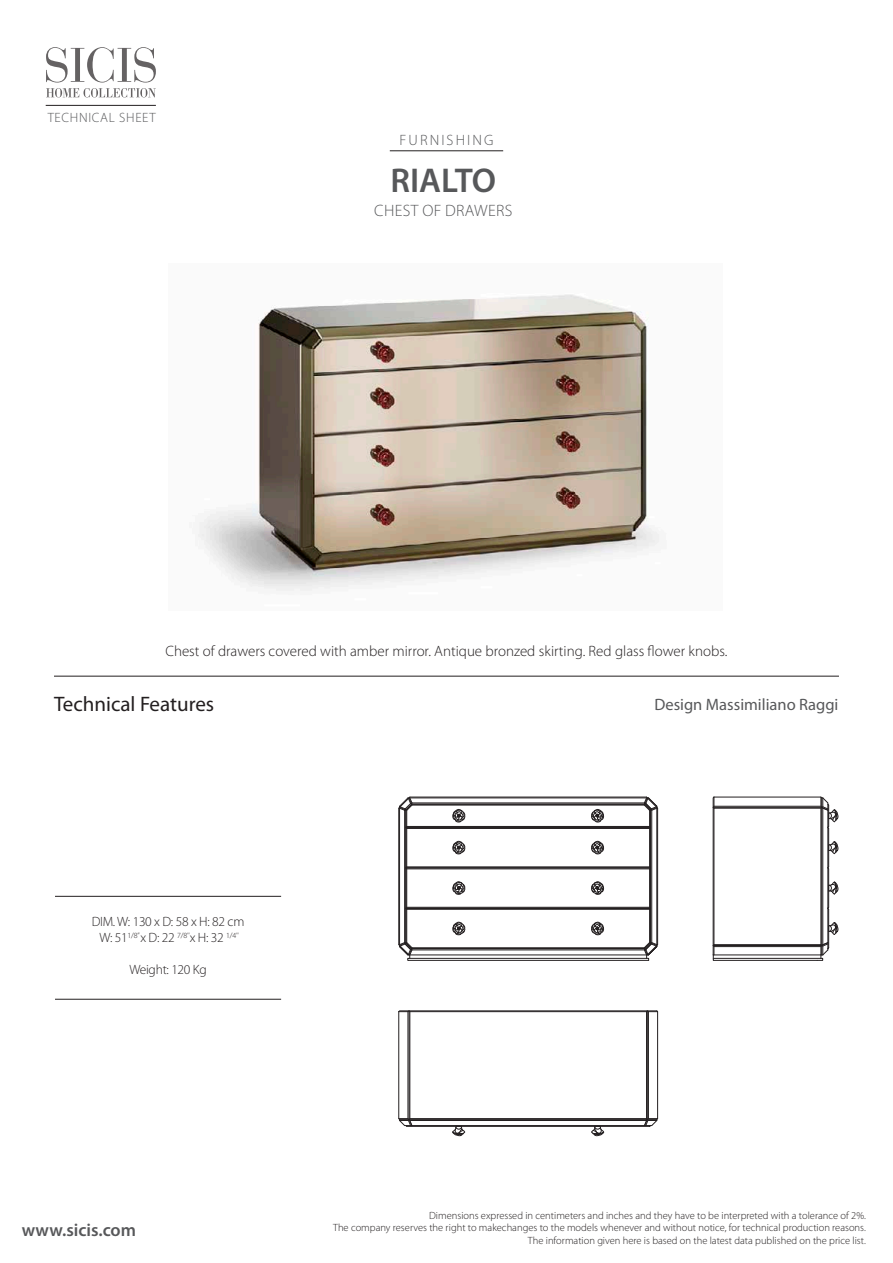
<style>
.page{position:relative;width:893px;height:1263px;background:#fff}
.page>*{position:absolute;margin:0;border:0;box-sizing:border-box;transform-origin:0 0}
.t1{font:600 34.5px "Myriad Pro";color:#57585a}
.t2{font:21px "Myriad Pro";color:#231f20}
.t3{font:600 18px "Myriad Pro";color:#57585a}
.t4{font:16.5px "Myriad Pro";color:#57585a}
.t5{font:300 16.5px "Myriad Pro";letter-spacing:.02em;color:#57585a}
.t6{font:300 15px "Myriad Pro";color:#231f20}
.t7{font:300 15px "Myriad Pro";letter-spacing:.14em;color:#57585a}
.t8{font:300 13.5px "Myriad Pro";letter-spacing:-.02em;color:#231f20}
.t9{font:300 13.5px "Myriad Pro";letter-spacing:.05em;color:#57585a}
.t10{font:300 10.5px/12.6px "Myriad Pro";color:#231f20;text-align:right}
</style>
<div class="page">
<hr style="left:54px;top:676px;width:785px;height:1px;background:#231f20">
<svg style="left:46px;top:47px;width:110px;height:50px"></svg>
<hr style="left:46px;top:105px;width:110px;height:1px;background:#231f20">
<hr style="left:390px;top:151px;width:113px;height:1px;background:#231f20">
<hr style="left:55px;top:896px;width:226px;height:1px;background:#231f20">
<hr style="left:55px;top:999px;width:226px;height:1px;background:#231f20">
<hr style="left:398px;top:808px;width:1px;height:137px;background:#231f20">
<svg style="left:399px;top:797px;width:259px;height:163px"></svg>
<svg style="left:399px;top:1011px;width:259px;height:125px"></svg>
<svg style="left:713px;top:797px;width:125px;height:163px"></svg>
<img style="left:198px;top:294px;width:462px;height:297px">
<p class="t9" style="left:48px;top:109px;width:110px">TECHNICAL SHEET</p>
<h3 class="t7" style="left:399px;top:131px;width:96px">FURNISHING</h3>
<p class="t1" style="left:390px;top:161px;width:107px">RIALTO</p>
<p class="t5" style="left:374px;top:201px;width:140px">CHEST OF DRAWERS</p>
<p class="t6" style="left:165px;top:642px;width:564px">Chest of drawers covered with amber mirror. Antique bronzed skirting. Red glass flower knobs.</p>
<h2 class="t2" style="left:54px;top:692px;width:162px">Technical Features</h2>
<p class="t8" style="left:92px;top:913px;width:154px">DIM. W: 130 x D: 58 x H: 82 cm</p>
<p class="t8" style="left:99px;top:930px;width:141px">W: 51<sup>1/8”</sup> x D: 22 <sup>7/8’‘</sup>x H: 32 <sup>1/4’‘</sup></p>
<p class="t8" style="left:129px;top:961px;width:79px">Weight: 120 Kg</p>
<h3 class="t4" style="left:654px;top:696px;width:186px">Design Massimiliano Raggi</h3>
<h3 class="t3" style="left:22px;top:1220px;width:116px">www.sicis.com</h3>
<p class="t10" style="left:333px;top:1208px;width:534px">Dimensions expressed in centimeters and inches and they have to be interpreted with a tolerance of 2%.<br>The company reserves the right to makechanges to the models whenever and without notice, for technical production reasons.<br>The information given here is based on the latest data published on the price list.</p>
</div>
